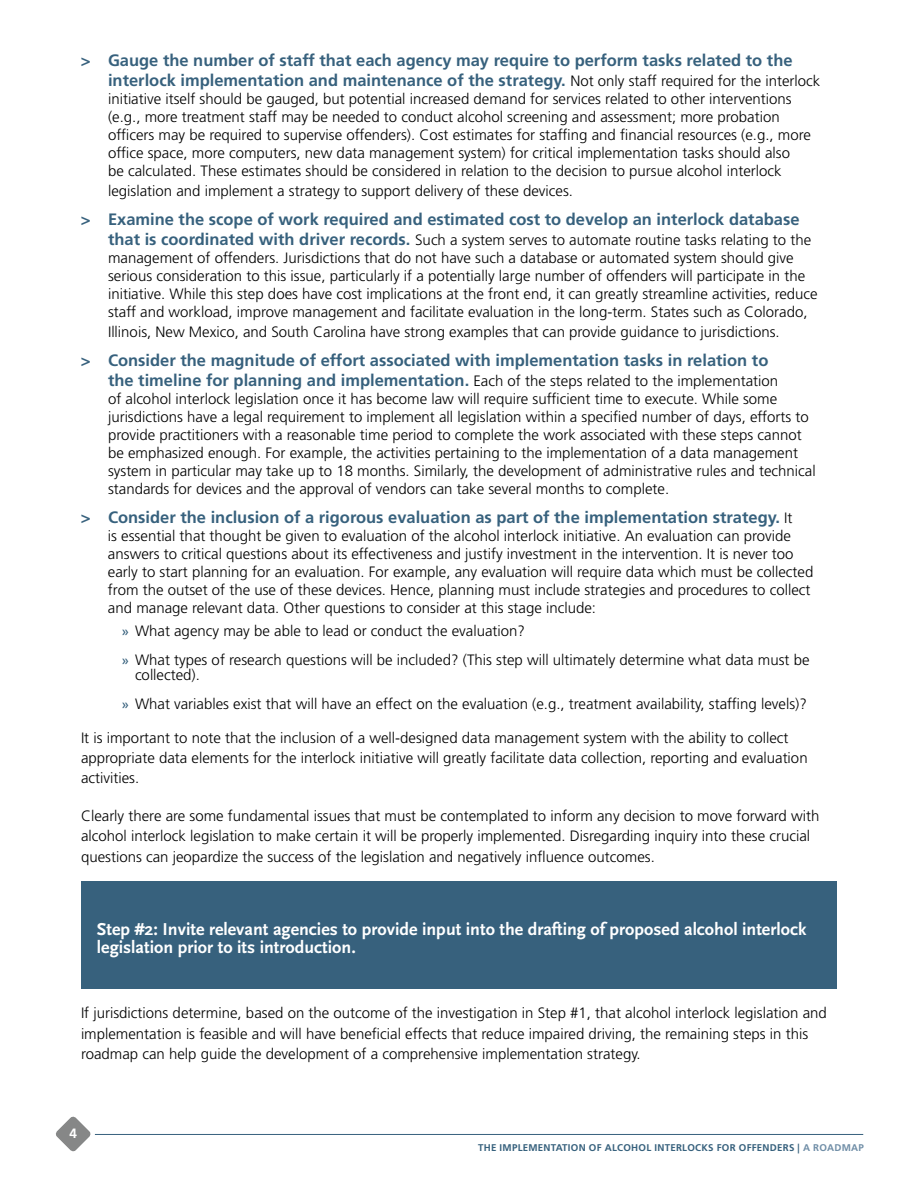
<style>
.page{position:relative;width:918px;height:1188px;background:#fff}
.page>*{position:absolute;margin:0;border:0;box-sizing:border-box;transform-origin:0 0}
.t1{font:700 18px/18px "Scala Sans OT";color:#fff}
.t2{font:700 16.5px/19.8px "Frutiger LT Std";color:#37617d}
.t3{font:300 15px/18px "Frutiger LT Std";color:#000}
.t4{font:700 13.5px "Frutiger LT Std";color:#fff}
.t5{font:700 9.75px "Frutiger LT Std";letter-spacing:.025em;color:#37617d}
.t6{font:700 9.75px "Frutiger LT Std";color:#708ea7}
.s1{font-weight:300;font-size:15px;color:#000}
.s2{font-weight:700;font-size:16.5px;color:#37617d}
.s3{font-weight:400;font-size:13.5px;color:#37617d}
.s4{color:#37617d}
</style>
<div class="page">
<hr style="left:95px;top:1134px;width:768px;height:1px;background:#37617d">
<svg style="left:56px;top:1116px;width:35px;height:36px"></svg>
<div style="left:81px;top:881px;width:756px;height:108px;background:#37617d"></div>
<p class="t2" style="left:108px;top:51px;width:714px;text-indent:-27px">&gt; Gauge the number of staff that each agency may require to perform tasks related to the interlock implementation and maintenance of the strategy. <span class="s1">Not only staff required for the interlock</span></p>
<p class="t3" style="left:108px;top:90px;width:704px">initiative itself should be gauged, but potential increased demand for services related to other interventions (e.g., more treatment staff may be needed to conduct alcohol screening and assessment; more probation officers may be required to supervise offenders). Cost estimates for staffing and financial resources (e.g., more office space, more computers, new data management system) for critical implementation tasks should also<br>be calculated. These estimates should be considered in relation to the decision to pursue alcohol interlock</p>
<p class="t3" style="left:108px;top:182px;width:467px">legislation and implement a strategy to support delivery of these devices.</p>
<p class="t2" style="left:81px;top:210px;width:720px">&gt; Examine the scope of work required and estimated cost to develop an interlock database</p>
<p class="t3" style="left:108px;top:231px;width:711px"><span class="s2">that is coordinated with driver records.</span> Such a system serves to automate routine tasks relating to the management of offenders. Jurisdictions that do not have such a database or automated system should give serious consideration to this issue, particularly if a potentially large number of offenders will participate in the initiative. While this step does have cost implications at the front end, it can greatly streamline activities, reduce staff and workload, improve management and facilitate evaluation in the long-term. States such as Colorado,</p>
<p class="t3" style="left:108px;top:323px;width:673px">Illinois, New Mexico, and South Carolina have strong examples that can provide guidance to jurisdictions.</p>
<p class="t2" style="left:108px;top:351px;width:672px;text-indent:-27px">&gt; Consider the magnitude of effort associated with implementation tasks in relation to the timeline for planning and implementation. <span class="s1">Each of the steps related to the implementation</span></p>
<p class="t3" style="left:108px;top:390px;width:709px">of alcohol interlock legislation once it has become law will require sufficient time to execute. While some jurisdictions have a legal requirement to implement all legislation within a specified number of days, efforts to provide practitioners with a reasonable time period to complete the work associated with these steps cannot be emphasized enough. For example, the activities pertaining to the implementation of a data management system in particular may take up to 18 months. Similarly, the development of administrative rules and technical standards for devices and the approval of vendors can take several months to complete.</p>
<p class="t2" style="left:81px;top:508px;width:713px">&gt; Consider the inclusion of a rigorous evaluation as part of the implementation strategy. <span class="s1">It</span></p>
<p class="t3" style="left:108px;top:527px;width:707px">is essential that thought be given to evaluation of the alcohol interlock initiative. An evaluation can provide answers to critical questions about its effectiveness and justify investment in the intervention. It is never too early to start planning for an evaluation. For example, any evaluation will require data which must be collected from the outset of the use of these devices. Hence, planning must include strategies and procedures to collect and manage relevant data. Other questions to consider at this stage include:</p>
<p class="t3" style="left:122px;top:616px;width:690px;line-height:29.2px"><span class="s3">»</span> What agency may be able to lead or conduct the evaluation?<br><span class="s3">»</span> What types of research questions will be included? (This step will ultimately determine what data must be</p>
<p class="t3" style="left:122px;top:660px;width:687px;line-height:29.2px;text-indent:14px">collected).<br><span class="s3">»</span> What variables exist that will have an effect on the evaluation (e.g., treatment availability, staffing levels)?</p>
<p class="t3" style="left:81px;top:728px;width:728px;line-height:20.2px">It is important to note that the inclusion of a well-designed data management system with the ability to collect appropriate data elements for the interlock initiative will greatly facilitate data collection, reporting and evaluation activities.</p>
<p class="t3" style="left:81px;top:806px;width:740px;line-height:20.2px">Clearly there are some fundamental issues that must be contemplated to inform any decision to move forward with alcohol interlock legislation to make certain it will be properly implemented. Disregarding inquiry into these crucial questions can jeopardize the success of the legislation and negatively influence outcomes.</p>
<p class="t1" style="left:97px;top:920px;width:711px">Step #2: I nvite relevant agencies to provide input into the drafting of proposed alcohol interlock legislation prior to its introduction.</p>
<p class="t3" style="left:81px;top:1003px;width:747px;line-height:20.2px">If jurisdictions determine, based on the outcome of the investigation in Step #1, that alcohol interlock legislation and implementation is feasible and will have beneficial effects that reduce impaired driving, the remaining steps in this roadmap can help guide the development of a comprehensive implementation strategy.</p>
<p class="t4" style="left:69px;top:1125px;width:9px">4</p>
<p class="t5" style="left:478px;top:1142px;width:33px">THE IMPLEMEN</p>
<p class="t5" style="left:551px;top:1142px;width:62px">TATION OF ALCOHOL</p>
<p class="t5" style="left:654px;top:1142px;width:23px">INTERLOCKS</p>
<p class="t5" style="left:717px;top:1142px;width:7px">FOR</p>
<p class="t5" style="left:739px;top:1142px;width:8px">OFFENDERS</p>
<p class="t6" style="left:798px;top:1142px;width:24px"><span class="s4">|</span> A ROADMAP</p>
</div>
